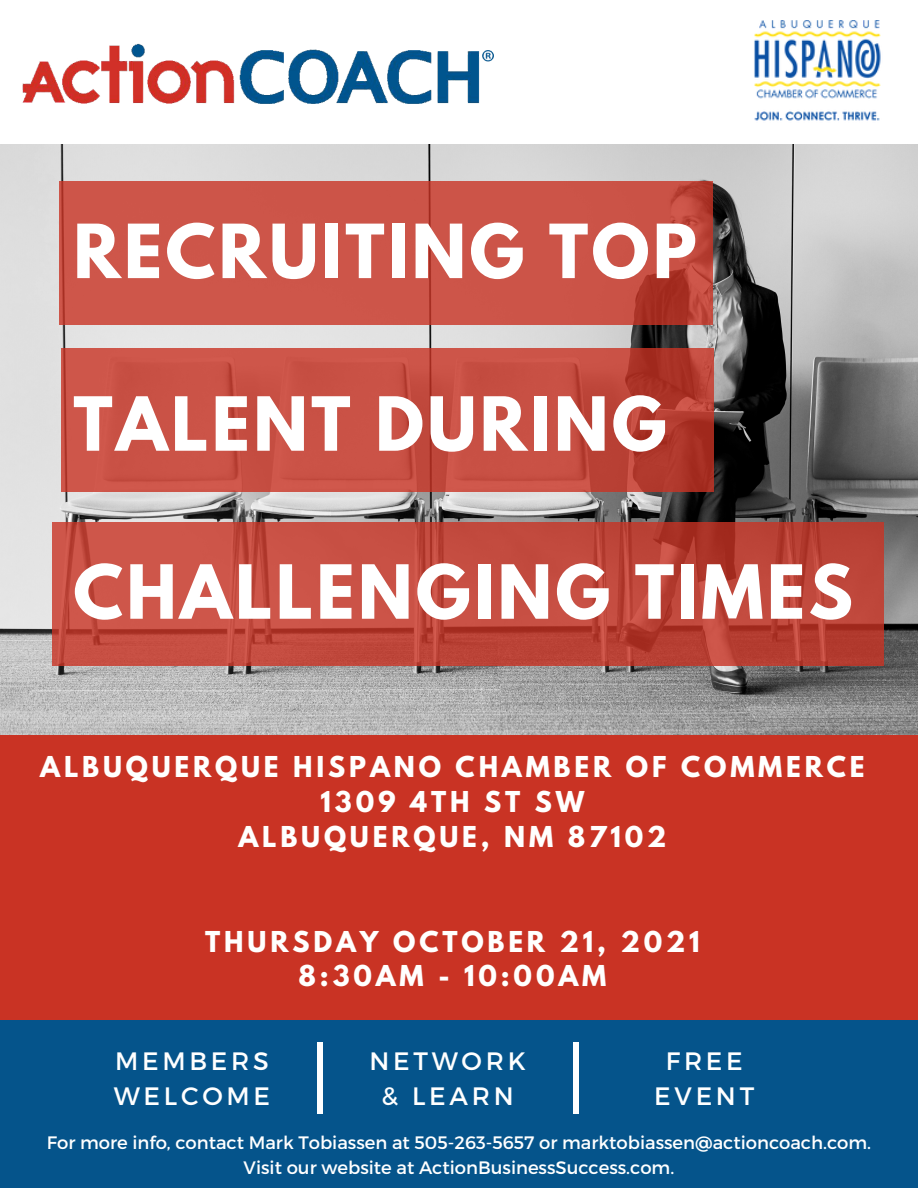
<style>
.page{position:relative;width:918px;height:1188px;background:#fff}
.page>*{position:absolute;margin:0;border:0;box-sizing:border-box;transform-origin:0 0}
.t1{font:700 66px "League Spartan";letter-spacing:.05em;color:#fff}
.t2{font:700 25.5px "League Spartan";letter-spacing:.15em;color:#fffffe}
.t3{font:25.2px/34.8px "Montserrat";letter-spacing:.15em;color:#fff;text-align:center}
.t4{font:18px "Montserrat";color:#fff}
</style>
<div class="page">
<img style="left:0;top:144px;width:918px;height:591px">
<div style="left:60px;top:181px;width:653px;height:144px;background:#cd5549"></div>
<svg style="left:61px;top:348px;width:653px;height:144px;background:#c44c40"></svg>
<div style="left:0;top:1019px;width:918px;height:169px;background:#05548b"></div>
<div style="left:0;top:735px;width:918px;height:284px;background:#c93324"></div>
<img style="left:22px;top:43px;width:472px;height:61px">
<img style="left:754px;top:21px;width:127px;height:100px">
<div style="left:317px;top:1042px;width:5px;height:72px;background:#fff"></div>
<div style="left:574px;top:1042px;width:5px;height:72px;background:#fff"></div>
<svg style="left:52px;top:522px;width:831px;height:144px;background:#c1493d"></svg>
<p class="t1" style="left:73px;top:219px;width:625px">RECRUITING TOP</p>
<p class="t1" style="left:73px;top:391px;width:595px">TALENT DURING</p>
<p class="t1" style="left:73px;top:559px;width:781px">CHALLENGING TIMES</p>
<p class="t2" style="left:40px;top:754px;width:826px">ALBUQUERQUE HISPANO CHAMBER OF COMMERCE</p>
<p class="t2" style="left:321px;top:789px;width:265px">1309 4TH ST SW</p>
<p class="t2" style="left:238px;top:824px;width:430px">ALBUQUERQUE, NM 87102</p>
<p class="t2" style="left:205px;top:929px;width:496px">THURSDAY OCTOBER 21, 2021</p>
<p class="t2" style="left:299px;top:964px;width:309px">8:30AM - 10:00AM</p>
<p class="t3" style="left:115px;top:1043px;width:155px">MEMBERS</p>
<p class="t3" style="left:114px;top:1078px;width:158px">WELCOME</p>
<p class="t3" style="left:369px;top:1043px;width:158px">NETWORK &amp; LEARN</p>
<p class="t3" style="left:666px;top:1043px;width:79px">FREE</p>
<p class="t3" style="left:654px;top:1078px;width:101px">EVENT</p>
<p class="t4" style="left:47px;top:1131px;width:826px">For more info, contact Mark Tobiassen at 505-263-5657 or marktobiassen@actioncoach.com.</p>
<p class="t4" style="left:244px;top:1156px;width:432px">Visit our website at ActionBusinessSuccess.com.</p>
</div>
